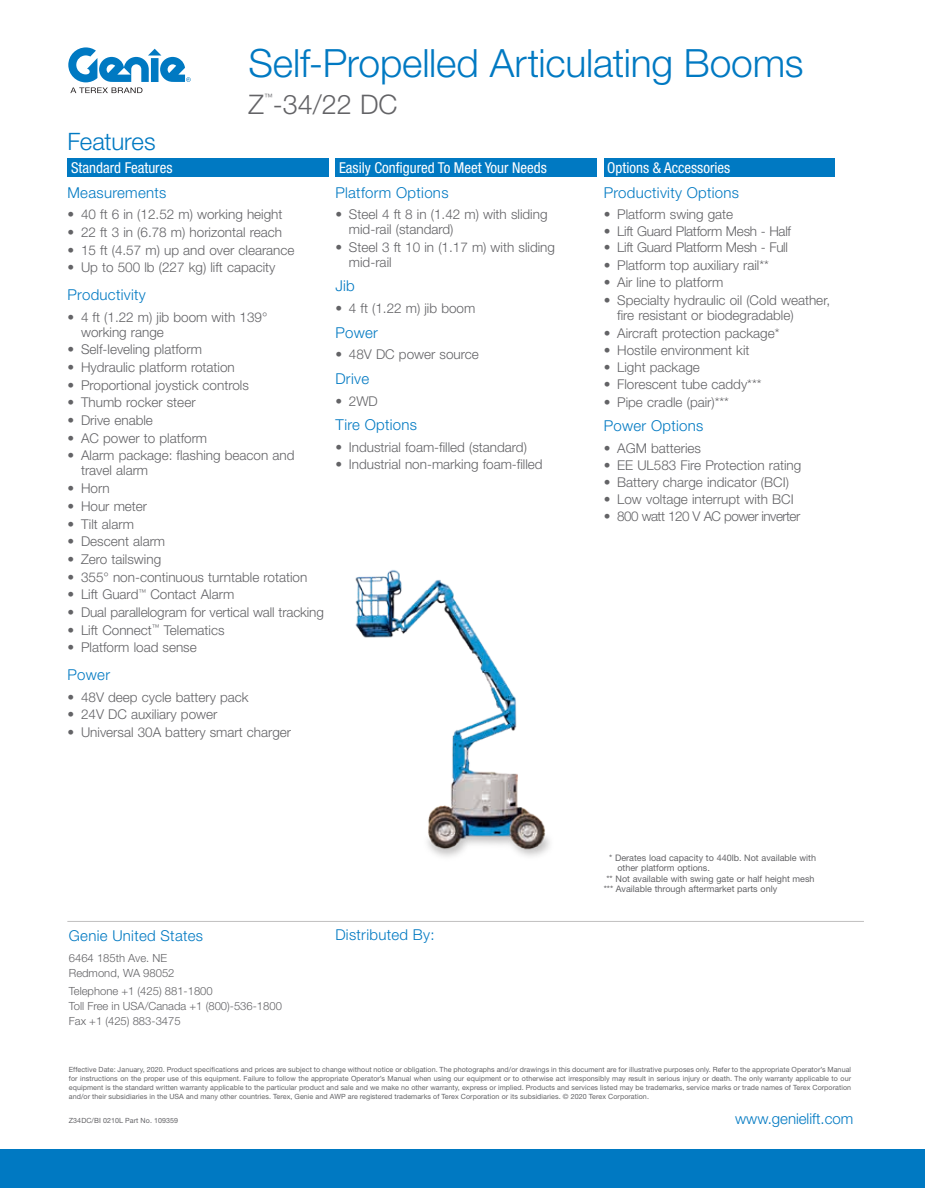
<style>
.page{position:relative;width:925px;height:1188px;background:#fff}
.page>*{position:absolute;margin:0;border:0;box-sizing:border-box;transform-origin:0 0}
.t1{font:300 39px "Helvetica Neue LT Std";letter-spacing:-.005em;color:#0079c2}
.t2{font:300 27px "Helvetica Neue LT Std";color:#636366}
.t3{font:300 24px "Helvetica Neue LT Std";letter-spacing:-.01em;color:#0079c2}
.t4{font:300 15px "Helvetica Neue LT Std";letter-spacing:.02em;color:#0079c2}
.t5{font:condensed 15px "Helvetica Neue LT Std";color:#fff}
.t6{font:300 15px "Helvetica Neue LT Std";color:#0079c2}
.t7{font:300 13.5px/15px "Helvetica Neue LT Std";color:#636366}
.t8{font:300 13.5px "Helvetica Neue LT Std";letter-spacing:-.02em;color:#636366}
.t9{font:300 13.5px "Helvetica Neue LT Std";letter-spacing:-.04em;color:#636366}
.t10{font:300 11.25px/15px "Helvetica Neue LT Std";color:#636366}
.t11{font:9px "Helvetica Neue LT Std";color:#636366}
.t12{font:300 8.7px "Helvetica Neue LT Std";color:#636366}
.t13{font:7.2px/9px "Helvetica Neue LT Std";letter-spacing:.01em;color:#636366;text-align:justify}
</style>
<div class="page">
<div style="left:0;top:1149px;width:925px;height:39px;background:#0079c2"></div>
<svg style="left:68px;top:47px;width:123px;height:46px"></svg>
<hr style="left:67px;top:921px;width:797px;height:1px;background:#c0bfbf">
<div style="left:604px;top:158px;width:230px;height:19px;background:#0079c2"></div>
<div style="left:335px;top:158px;width:262px;height:19px;background:#0079c2"></div>
<div style="left:68px;top:158px;width:261px;height:19px;background:#0079c2"></div>
<img style="left:355px;top:570px;width:195px;height:287px">
<h1 class="t1" style="left:249px;top:39px;width:556px">Self-Propelled Articulating Booms</h1>
<h3 class="t3" style="left:67px;top:127px;width:90px">Features</h3>
<p class="t12" style="left:264px;top:92px;width:10px">™</p>
<h2 class="t2" style="left:249px;top:88px;width:150px">Z -34/22 DC</h2>
<p class="t5" style="left:71px;top:159px;width:103px">Standard Features</p>
<p class="t5" style="left:339px;top:159px;width:209px">Easily Configured To Meet Your Needs</p>
<p class="t4" style="left:67px;top:183px;width:100px">Measurements</p>
<p class="t7" style="left:68px;top:207px;width:216px">• 40 ft 6 in (12.52 m) working height</p>
<p class="t7" style="left:68px;top:224px;width:216px">• 22 ft 3 in (6.78 m) horizontal reach</p>
<p class="t7" style="left:68px;top:242px;width:229px">• 15 ft (4.57 m) up and over clearance</p>
<p class="t7" style="left:68px;top:260px;width:209px">• Up to 500 lb (227 kg) lift capacity</p>
<p class="t4" style="left:68px;top:285px;width:80px">Productivity</p>
<p class="t7" style="left:81px;top:309px;width:188px;text-indent:-14px">• 4 ft (1.22 m) jib boom with 139° working range</p>
<p class="t7" style="left:68px;top:342px;width:136px">• Self-leveling platform</p>
<p class="t7" style="left:68px;top:359px;width:169px">• Hydraulic platform rotation</p>
<p class="t7" style="left:68px;top:377px;width:183px">• Proportional joystick controls</p>
<p class="t7" style="left:68px;top:395px;width:130px">• Thumb rocker steer</p>
<p class="t7" style="left:68px;top:413px;width:87px">• Drive enable</p>
<p class="t7" style="left:68px;top:430px;width:141px">• AC power to platform</p>
<p class="t7" style="left:81px;top:448px;width:215px;text-indent:-14px">• Alarm package: flashing beacon and travel alarm</p>
<p class="t7" style="left:68px;top:481px;width:44px">• Horn</p>
<p class="t7" style="left:68px;top:498px;width:81px">• Hour meter</p>
<p class="t7" style="left:68px;top:516px;width:68px">• Tilt alarm</p>
<p class="t7" style="left:68px;top:534px;width:99px">• Descent alarm</p>
<p class="t7" style="left:68px;top:551px;width:95px">• Zero tailswing</p>
<p class="t7" style="left:68px;top:569px;width:241px">• 355° non-continuous turntable rotation</p>
<p class="t7" style="left:68px;top:587px;width:168px">• Lift Guard<sup>™</sup> Contact Alarm</p>
<p class="t7" style="left:67px;top:605px;width:258px">• Dual parallelogram for vertical wall tracking</p>
<p class="t7" style="left:67px;top:622px;width:159px">• Lift Connect<sup>™</sup> Telematics</p>
<p class="t7" style="left:67px;top:640px;width:131px">• Platform load sense</p>
<p class="t4" style="left:68px;top:665px;width:44px">Power</p>
<p class="t7" style="left:68px;top:689px;width:183px">• 48V deep cycle battery pack</p>
<p class="t7" style="left:68px;top:707px;width:151px">• 24V DC auxiliary power</p>
<p class="t7" style="left:68px;top:725px;width:225px">• Universal 30A battery smart charger</p>
<p class="t4" style="left:335px;top:183px;width:115px">Platform Options</p>
<p class="t7" style="left:349px;top:207px;width:200px;text-indent:-14px">• Steel 4 ft 8 in (1.42 m) with sliding mid-rail (standard)</p>
<p class="t7" style="left:349px;top:239px;width:208px;text-indent:-14px">• Steel 3 ft 10 in (1.17 m) with sliding mid-rail</p>
<p class="t4" style="left:335px;top:277px;width:21px">Jib</p>
<p class="t7" style="left:335px;top:301px;width:141px">• 4 ft (1.22 m) jib boom</p>
<p class="t4" style="left:335px;top:323px;width:44px">Power</p>
<p class="t7" style="left:335px;top:347px;width:145px">• 48V DC power source</p>
<p class="t4" style="left:335px;top:369px;width:35px">Drive</p>
<p class="t7" style="left:335px;top:393px;width:44px">• 2WD</p>
<p class="t4" style="left:335px;top:416px;width:83px">Tire Options</p>
<p class="t7" style="left:335px;top:439px;width:193px">• Industrial foam-filled (standard)</p>
<p class="t7" style="left:335px;top:457px;width:209px">• Industrial non-marking foam-filled</p>
<p class="t4" style="left:69px;top:927px;width:136px">Genie United States</p>
<p class="t10" style="left:69px;top:950px;width:107px">6464 185th Ave. NE<br>Redmond, WA 98052</p>
<p class="t10" style="left:69px;top:983px;width:215px">Telephone +1 (425) 881-1800<br>Toll Free in USA/Canada +1 (800)-536-1800<br>Fax +1 (425) 883-3475</p>
<p class="t4" style="left:335px;top:925px;width:101px">Distributed By:</p>
<p class="t5" style="left:607px;top:159px;width:124px">Options &amp; Accessories</p>
<p class="t4" style="left:604px;top:183px;width:137px">Productivity Options</p>
<p class="t7" style="left:604px;top:206px;width:131px">• Platform swing gate</p>
<p class="t8" style="left:604px;top:222px;width:189px">• Lift Guard Platform Mesh - Half</p>
<p class="t8" style="left:604px;top:239px;width:186px">• Lift Guard Platform Mesh - Full</p>
<p class="t7" style="left:604px;top:258px;width:167px">• Platform top auxiliary rail**</p>
<p class="t7" style="left:604px;top:275px;width:121px">• Air line to platform</p>
<p class="t7" style="left:617px;top:292px;width:214px;text-indent:-14px">• Specialty hydraulic oil (Cold weather, fire resistant or biodegradable)</p>
<p class="t7" style="left:604px;top:325px;width:177px">• Aircraft protection package*</p>
<p class="t7" style="left:604px;top:343px;width:147px">• Hostile environment kit</p>
<p class="t7" style="left:604px;top:360px;width:98px">• Light package</p>
<p class="t7" style="left:604px;top:377px;width:159px">• Florescent tube caddy***</p>
<p class="t7" style="left:604px;top:394px;width:127px">• Pipe cradle (pair)***</p>
<p class="t4" style="left:604px;top:417px;width:101px">Power Options</p>
<p class="t7" style="left:604px;top:440px;width:99px">• AGM batteries</p>
<p class="t7" style="left:604px;top:457px;width:199px">• EE UL583 Fire Protection rating</p>
<p class="t7" style="left:604px;top:474px;width:187px">• Battery charge indicator (BCI)</p>
<p class="t7" style="left:604px;top:491px;width:192px">• Low voltage interrupt with BCI</p>
<p class="t9" style="left:604px;top:508px;width:198px">• 800 watt 120 V AC power inverter</p>
<p class="t11" style="left:609px;top:852px;width:208px">* Derates load capacity to 440lb. Not available with</p>
<p class="t11" style="left:617px;top:863px;width:94px">other platform options.</p>
<p class="t11" style="left:606px;top:873px;width:210px">** Not available with swing gate or half height mesh</p>
<p class="t11" style="left:604px;top:884px;width:175px">*** Available through aftermarket parts only</p>
<p class="t13" style="left:69px;top:1065px;width:784px">Effective Date: January, 2020. Product specifications and prices are subject to change without notice or obligation. The photographs and/or drawings in this document are for illustrative purposes only. Refer to the appropriate Operator’s Manual for instructions on the proper use of this equipment. Failure to follow the appropriate Operator’s Manual when using our equipment or to otherwise act irresponsibly may result in serious injury or death. The only warranty applicable to our equipment is the standard written warranty applicable to the particular product and sale and we make no other warranty, express or implied. Products and services listed may be trademarks, service marks or trade names of Terex Corporation and/or their subsidiaries in the USA and many other countries. Terex, Genie and AWP are registered trademarks of Terex Corporation or its subsidiaries. © 2020 Terex Corporation.</p>
<p class="t13" style="left:69px;top:1116px;width:111px">Z34DC/BI 0210L Part No. 109359</p>
<p class="t6" style="left:735px;top:1109px;width:120px">www.genielift.com</p>
</div>
